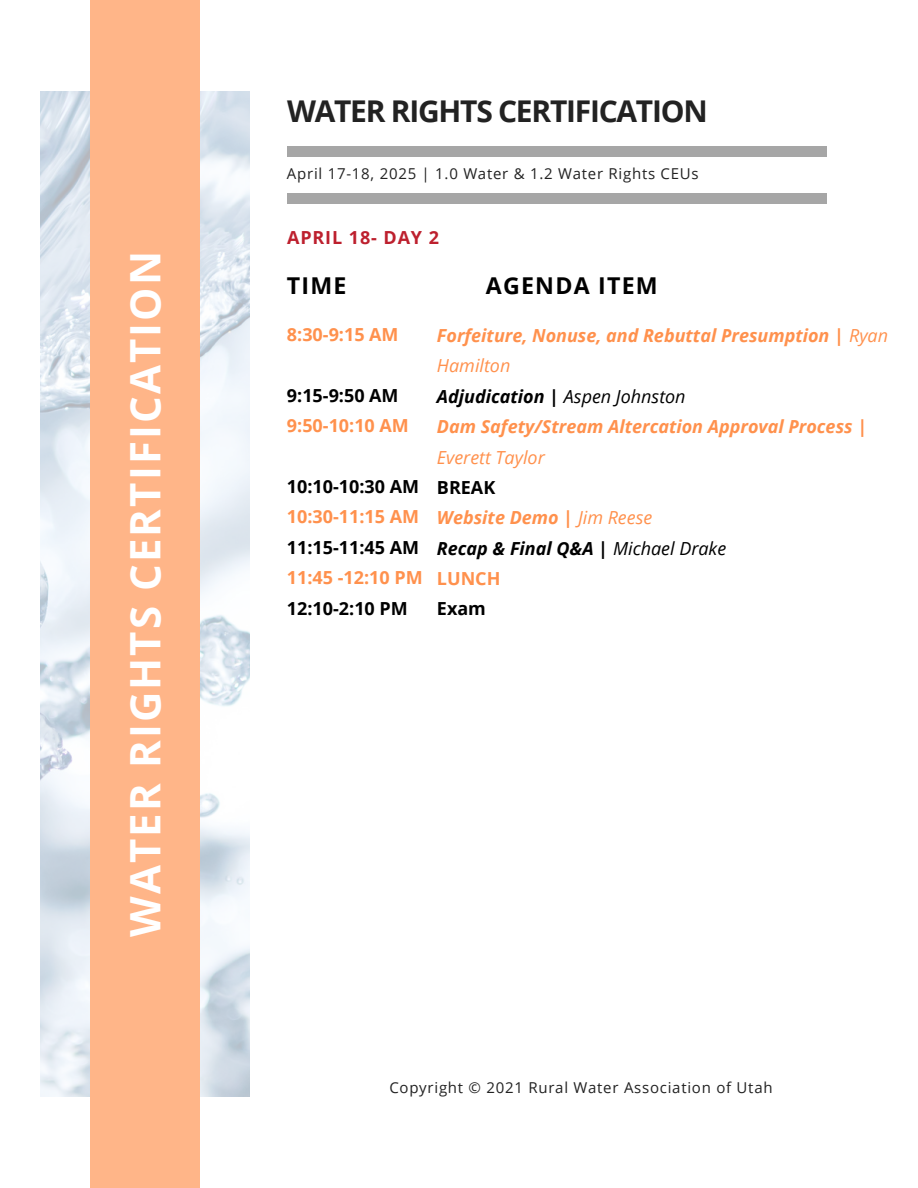
<style>
.page{position:relative;width:918px;height:1188px;background:#fff}
.page>*{position:absolute;margin:0;border:0;box-sizing:border-box;transform-origin:0 0}
.t1{font:700 42px "Open Sans";letter-spacing:.05em;color:#fff}
.t2{font:700 30px "Open Sans";letter-spacing:-.04em;color:#222}
.t3{font:700 23.25px "Open Sans";letter-spacing:.05em;color:#000}
.t4{font:italic 700 18px/30.3px "Open Sans";color:#ff914d}
.t5{font:700 18px/30.3px "Open Sans";color:#000}
.t6{font:700 18px/30.3px "Open Sans";color:#ff914d}
.t7{font:700 18px "Open Sans";letter-spacing:.05em;color:#bd202e}
.t8{font:15px "Open Sans";letter-spacing:.05em;color:#222}
.s1{color:#000}
.s2{color:#ff914d}
.s3{font-weight:400}
.s4{font-weight:400;color:#000}
.s5{font-style:normal;color:#000}
.s6{font-style:normal}
</style>
<div class="page">
<img style="left:40px;top:92px;width:210px;height:1004px">
<div style="left:90px;top:0;width:109px;height:1188px;background:#ffb588"></div>
<div style="left:287px;top:193px;width:539px;height:10px;background:#a6a6a6"></div>
<div style="left:287px;top:147px;width:539px;height:9px;background:#a6a6a6"></div>
<h4 class="t1" style="left:116px;top:937px;width:687px;rotate:-90deg">WATER RIGHTS CERTIFICATION</h4>
<h1 class="t2" style="left:287px;top:90px;width:422px">WATER RIGHTS CERTIFICATION</h1>
<h4 class="t8" style="left:287px;top:163px;width:413px">April 17-18, 2025 | 1.0 Water &amp; 1.2 Water Rights CEUs</h4>
<h5 class="t7" style="left:287px;top:225px;width:153px">APRIL 18- DAY 2</h5>
<p class="t3" style="left:287px;top:269px;width:61px">TIME</p>
<h2 class="t6" style="left:287px;top:319px;width:113px">8:30-9:15 AM</h2>
<p class="t6" style="left:287px;top:380px;width:123px"><span class="s1">9:15-9:50 AM<br></span>9:50-10:10 AM</p>
<h4 class="t5" style="left:287px;top:471px;width:137px">10:10-10:30 AM<br><span class="s2">10:30-11:15 AM<br></span>11:15-11:45 AM<br><span class="s2">11:45 -12:10 PM<br></span>12:10-2:10 PM</h4>
<h3 class="t3" style="left:486px;top:269px;width:173px">AGENDA ITEM</h3>
<h3 class="t4" style="left:437px;top:320px;width:453px">Forfeiture, Nonuse, and Rebuttal Presumption | <span class="s3">Ryan<br>Hamilton<br></span><span class="s1">Adjudication |</span> <span class="s4">Aspen Johnston<br></span>Dam Safety/Stream Altercation Approval Process |<br><span class="s3">Everett Taylor<br></span><span class="s5">BREAK<br></span>Website Demo | <span class="s3">Jim Reese<br></span><span class="s1">Recap &amp; Final Q&amp;A |</span> <span class="s4">Michael Drake<br></span><span class="s6">LUNCH<br></span><span class="s5">Exam</span></h3>
<h4 class="t8" style="left:389px;top:1077px;width:385px">Copyright © 2021 Rural Water Association of Utah</h4>
</div>
